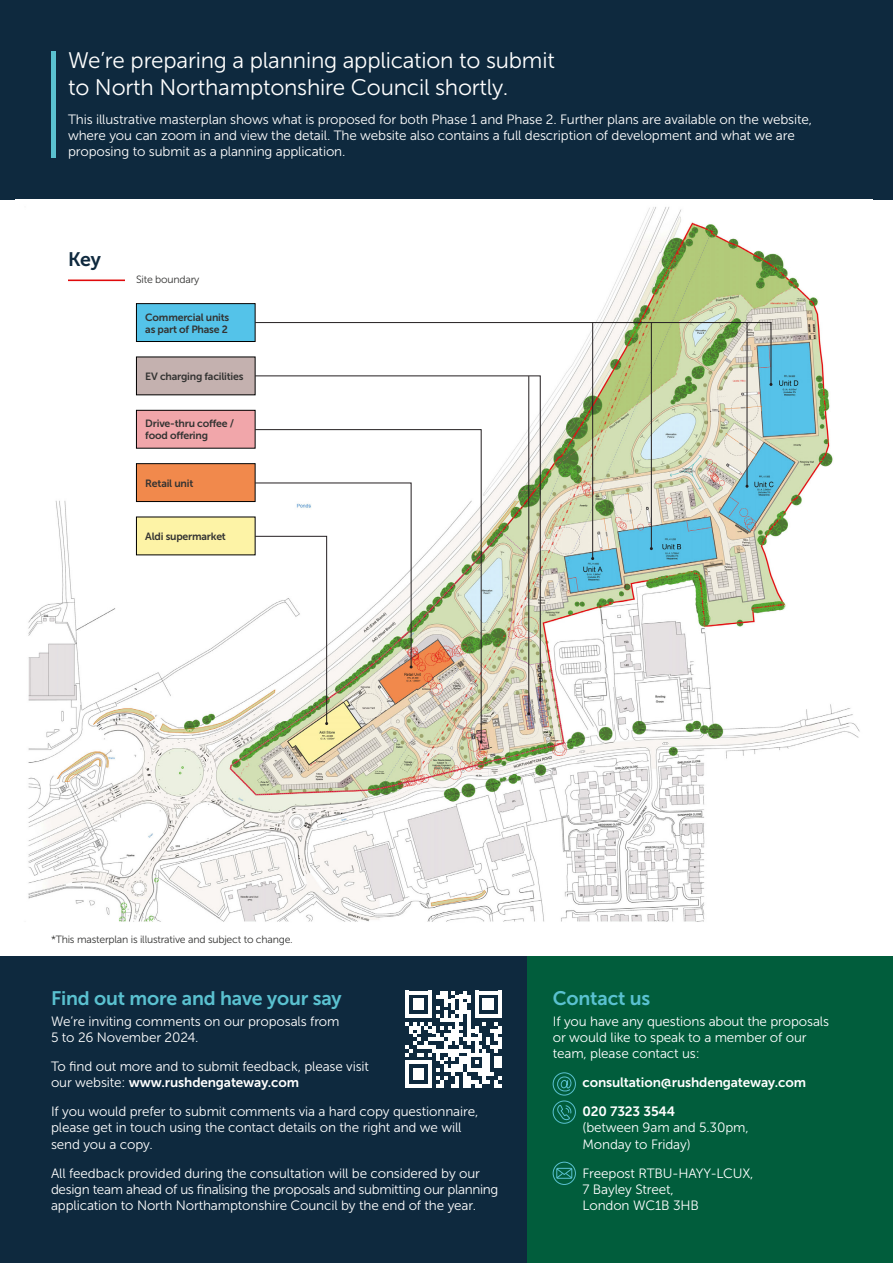
<style>
.page{position:relative;width:893px;height:1263px;background:#fff}
.page>*{position:absolute;margin:0;border:0;box-sizing:border-box;transform-origin:0 0}
.t1{font:22.5px/27px "Museo Sans 300";letter-spacing:-.01em;color:#fff}
.t2{font:19.5px "Museo Sans 700";letter-spacing:-.01em;color:#5ac1d0}
.t3{font:19.5px "Museo Sans 700";color:#0e293e}
.t4{font:13.5px/16.2px "Museo Sans 300";letter-spacing:-.01em;color:#fff}
.t5{font:13.5px/29px "Museo Sans 700";letter-spacing:-.01em;color:#fff}
.t6{font:10.5px/12px "Museo Sans 700";letter-spacing:-.02em;color:#333332}
.t7{font:10.5px "Museo Sans 300";letter-spacing:-.02em;color:#333332}
.s1{font-family:"Museo Sans 300"}
</style>
<div class="page">
<div style="left:0;top:957px;width:527px;height:306px;background:#0e293e"></div>
<div style="left:527px;top:957px;width:366px;height:306px;background:#015d3c"></div>
<div style="left:0;top:0;width:893px;height:200px;background:#0e293e"></div>
<hr style="left:51px;top:51px;width:4px;height:106px;background:#5ac1d0">
<img style="left:28px;top:207px;width:832px;height:715px">
<svg style="left:405px;top:991px;width:97px;height:96px"></svg>
<div style="left:553px;top:1100px;width:23px;height:24px;border:1px solid #5ac1d0;border-radius:50%"></div>
<svg style="left:556px;top:1104px;width:15px;height:17px"></svg>
<div style="left:553px;top:1072px;width:23px;height:23px;border:1px solid #5ac1d0;border-radius:50%"></div>
<svg style="left:557px;top:1076px;width:15px;height:15px"></svg>
<div style="left:553px;top:1162px;width:23px;height:23px;border:1px solid #5ac1d0;border-radius:50%"></div>
<svg style="left:556px;top:1167px;width:16px;height:12px"></svg>
<div style="left:7px;top:216px;width:263px;height:161px;background:#fff"></div>
<img style="left:68px;top:279px;width:56px;height:3px">
<div style="left:136px;top:304px;width:119px;height:37px;background:#54c3e9"></div>
<div style="left:136px;top:303px;width:119px;height:39px;border:1px solid #000"></div>
<div style="left:136px;top:464px;width:119px;height:37px;background:#f1894c"></div>
<div style="left:136px;top:463px;width:119px;height:39px;border:1px solid #000"></div>
<div style="left:136px;top:357px;width:119px;height:38px;background:#c4b1af"></div>
<div style="left:136px;top:517px;width:119px;height:38px;background:#fdf3a6"></div>
<div style="left:136px;top:410px;width:119px;height:38px;background:#f1a6aa"></div>
<div style="left:136px;top:410px;width:119px;height:39px;border:1px solid #000"></div>
<hr style="left:255px;top:322px;width:516px;height:1px;background:#241f21">
<hr style="left:592px;top:323px;width:1px;height:235px;background:#241f21">
<hr style="left:528px;top:376px;width:1px;height:338px;background:#241f21">
<hr style="left:651px;top:323px;width:1px;height:226px;background:#241f21">
<hr style="left:747px;top:323px;width:1px;height:163px;background:#241f21">
<hr style="left:771px;top:322px;width:1px;height:62px;background:#241f21">
<svg style="left:254px;top:375px;width:287px;height:325px"></svg>
<svg style="left:254px;top:429px;width:228px;height:313px"></svg>
<h1 class="t1" style="left:68px;top:47px;width:488px">We’re preparing a planning application to submit to North Northamptonshire Council shortly.</h1>
<p class="t4" style="left:68px;top:111px;width:745px">This illustrative masterplan shows what is proposed for both Phase 1 and Phase 2. Further plans are available on the website, where you can zoom in and view the detail. The website also contains a full description of development and what we are proposing to submit as a planning application.</p>
<h2 class="t3" style="left:68px;top:248px;width:35px">Key</h2>
<p class="t7" style="left:136px;top:274px;width:65px">Site boundary</p>
<p class="t6" style="left:145px;top:311px;width:86px">Commercial units as part of Phase 2</p>
<p class="t6" style="left:145px;top:370px;width:100px">EV charging facilities</p>
<p class="t6" style="left:145px;top:417px;width:90px">Drive-thru coffee / food offering</p>
<p class="t6" style="left:145px;top:477px;width:50px">Retail unit</p>
<p class="t6" style="left:145px;top:530px;width:82px">Aldi supermarket</p>
<p class="t7" style="left:51px;top:934px;width:243px">*This masterplan is illustrative and subject to change.</p>
<h2 class="t2" style="left:51px;top:988px;width:292px">Find out more and have your say</h2>
<p class="t4" style="left:51px;top:1013px;width:290px">We’re inviting comments on our proposals from<br>5 to 26 November 2024.</p>
<p class="t4" style="left:51px;top:1058px;width:319px">To find out more and to submit feedback, please visit</p>
<p class="t5" style="left:51px;top:1068px;width:250px"><span class="s1">our website:</span> www.rushdengateway.com</p>
<p class="t4" style="left:51px;top:1103px;width:429px">If you would prefer to submit comments via a hard copy questionnaire, please get in touch using the contact details on the right and we will send you a copy.</p>
<p class="t4" style="left:51px;top:1165px;width:449px">All feedback provided during the consultation will be considered by our design team ahead of us finalising the proposals and submitting our planning application to North Northamptonshire Council by the end of the year.</p>
<h2 class="t2" style="left:553px;top:988px;width:99px">Contact us</h2>
<p class="t4" style="left:553px;top:1013px;width:278px">If you have any questions about the proposals or would like to speak to a member of our team, please contact us:</p>
<p class="t5" style="left:583px;top:1068px;width:225px">consultation@rushdengateway.com<br>020 7323 3544</p>
<p class="t4" style="left:583px;top:1120px;width:168px">(between 9am and 5.30pm,<br>Monday to Friday)</p>
<p class="t4" style="left:583px;top:1165px;width:172px">Freepost RTBU-HAYY-LCUX,<br>7 Bayley Street,<br>London WC1B 3HB</p>
</div>
